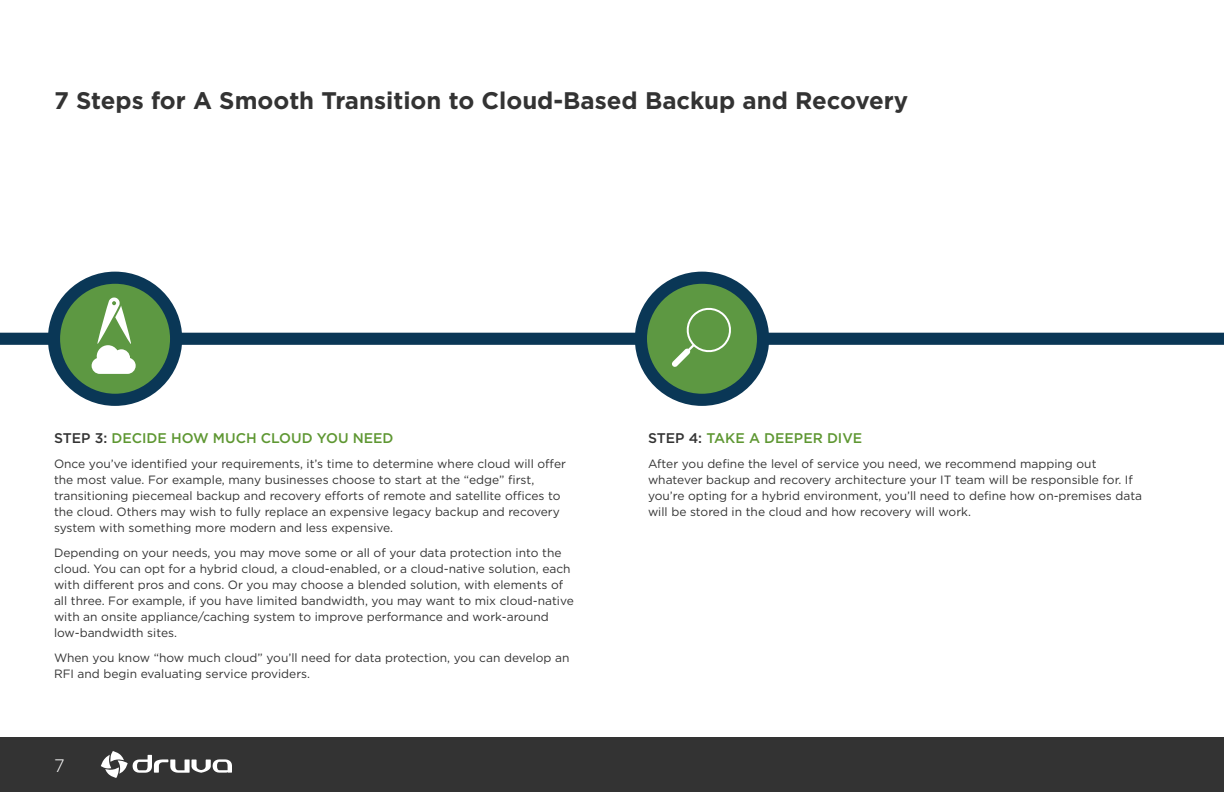
<style>
.page{position:relative;width:1224px;height:792px;background:#fff}
.page>*{position:absolute;margin:0;border:0;box-sizing:border-box;transform-origin:0 0}
.t1{font:700 24px "Gotham";color:#333}
.t2{font:300 18px "Gotham";color:#fff}
.t3{font:500 14px "Gotham";color:#5e9732}
.t4{font:12px/16px "Gotham";color:#333}
.s1{color:#333}
</style>
<div class="page">
<div style="left:0;top:737px;width:1224px;height:55px;background:#333"></div>
<svg style="left:101px;top:751px;width:131px;height:27px"></svg>
<div style="left:0;top:333px;width:1224px;height:12px;background:#0a3756"></div>
<svg style="left:54px;top:278px;width:122px;height:122px;background:#4f8845"></svg>
<div style="left:48px;top:272px;width:134px;height:134px;border:12px solid #0a3756;border-radius:50%"></div>
<svg style="left:641px;top:278px;width:122px;height:122px;background:#4c8545"></svg>
<div style="left:635px;top:272px;width:134px;height:134px;border:12px solid #0a3756;border-radius:50%"></div>
<svg style="left:92px;top:298px;width:44px;height:76px"></svg>
<svg style="left:666px;top:307px;width:69px;height:65px;background:#6ba153"></svg>
<h1 class="t1" style="left:54px;top:85px;width:856px">7 Steps for A Smooth Transition to Cloud-Based Backup and Recovery</h1>
<p class="t3" style="left:54px;top:429px;width:341px"><span class="s1">STEP 3:</span> DECIDE HOW MUCH CLOUD YOU NEED</p>
<p class="t4" style="left:54px;top:456px;width:513px">Once you’ve identified your requirements, it’s time to determine where cloud will offer the most value. For example, many businesses choose to start at the “edge” first, transitioning piecemeal backup and recovery efforts of remote and satellite offices to the cloud. Others may wish to fully replace an expensive legacy backup and recovery system with something more modern and less expensive.</p>
<p class="t4" style="left:54px;top:545px;width:521px">Depending on your needs, you may move some or all of your data protection into the cloud. You can opt for a hybrid cloud, a cloud-enabled, or a cloud-native solution, each with different pros and cons. Or you may choose a blended solution, with elements of all three. For example, if you have limited bandwidth, you may want to mix cloud-native with an onsite appliance/caching system to improve performance and work-around low-bandwidth sites.</p>
<p class="t4" style="left:54px;top:650px;width:517px">When you know “how much cloud” you’ll need for data protection, you can develop an<br>RFI and begin evaluating service providers.</p>
<h2 class="t2" style="left:54px;top:754px;width:12px">7</h2>
<p class="t3" style="left:648px;top:429px;width:216px"><span class="s1">STEP 4:</span> TAKE A DEEPER DIVE</p>
<p class="t4" style="left:648px;top:456px;width:496px">After you define the level of service you need, we recommend mapping out whatever backup and recovery architecture your IT team will be responsible for. If you’re opting for a hybrid environment, you’ll need to define how on-premises data will be stored in the cloud and how recovery will work.</p>
</div>
